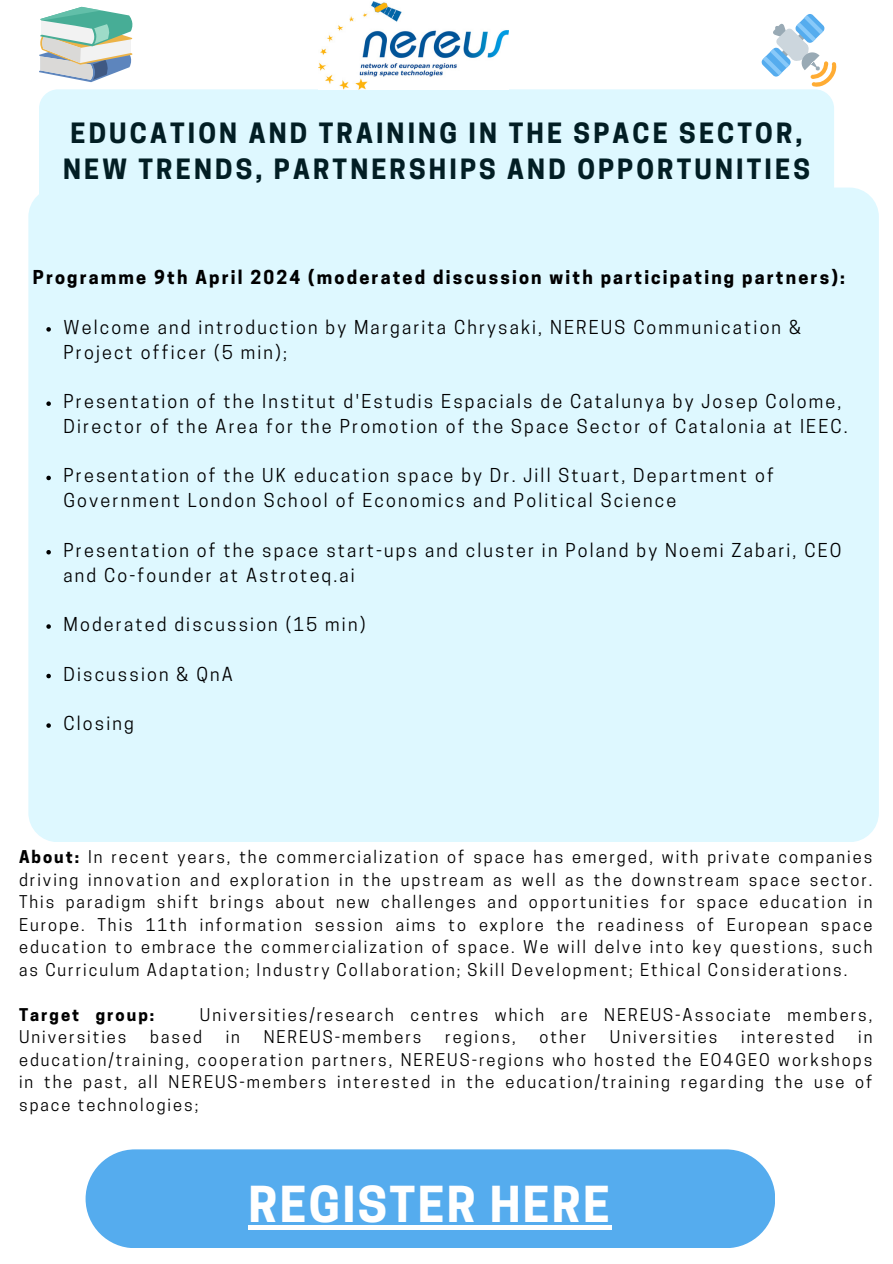
<style>
.page{position:relative;width:893px;height:1264px;background:#fff}
.page>*{position:absolute;margin:0;border:0;box-sizing:border-box;transform-origin:0 0}
.t1{font:700 46.5px "Cooper Hewitt";letter-spacing:.05em;color:#fff}
.t2{font:700 26.25px/36px "Cooper Hewitt";letter-spacing:.12em;color:#021e24}
.t3{font:18px/24.8px "Cooper Hewitt";letter-spacing:.12em;color:#000}
.t4{font:700 18px "Cooper Hewitt";letter-spacing:.12em;color:#000}
.t5{font:16.5px/22.5px "Cooper Hewitt";letter-spacing:.12em;color:#000;text-align:justify}
.t6{font:700 16.5px "Cooper Hewitt";letter-spacing:.12em;color:#000}
.s1{font-weight:700}
</style>
<div class="page">
<svg style="left:39px;top:7px;width:93px;height:75px"></svg>
<div style="left:39px;top:89px;width:795px;height:134px;background:#def8ff;border-radius:19px"></div>
<div style="left:28px;top:187px;width:850px;height:655px;background:#def8ff;border-radius:29px"></div>
<svg style="left:46px;top:327px;width:5px;height:4px"></svg>
<svg style="left:46px;top:401px;width:5px;height:5px"></svg>
<svg style="left:46px;top:475px;width:5px;height:5px"></svg>
<svg style="left:46px;top:550px;width:5px;height:4px"></svg>
<svg style="left:46px;top:624px;width:5px;height:4px"></svg>
<svg style="left:46px;top:673px;width:5px;height:5px"></svg>
<svg style="left:46px;top:723px;width:5px;height:4px"></svg>
<img style="left:318px;top:1px;width:190px;height:88px">
<svg style="left:761px;top:14px;width:76px;height:73px"></svg>
<div style="left:86px;top:1149px;width:689px;height:99px;background:#55acee;border-radius:49px"></div>
<hr style="left:248px;top:1225px;width:364px;height:4px;background:#fff">
<p class="t2" style="left:63px;top:119px;width:748px">EDUCATION AND TRAINING IN THE SPACE SECTOR,<br>NEW TRENDS, PARTNERSHIPS AND OPPORTUNITIES</p>
<p class="t4" style="left:33px;top:271px;width:813px">Programme 9th April 2024 (moderated discussion with participating partners):</p>
<h2 class="t3" style="left:63px;top:317px;width:739px">Welcome and introduction by Margarita Chrysaki, NEREUS Communication &amp;<br>Project officer (5 min);</h2>
<h3 class="t3" style="left:63px;top:391px;width:785px">Presentation of the Institut d'Estudis Espacials de Catalunya by Josep Colome,<br>Director of the Area for the Promotion of the Space Sector of Catalonia at IEEC.</h3>
<p class="t3" style="left:63px;top:465px;width:711px">Presentation of the UK education space by Dr. Jill Stuart, Department of<br>Government London School of Economics and Political Science</p>
<p class="t3" style="left:63px;top:540px;width:779px">Presentation of the space start-ups and cluster in Poland by Noemi Zabari, CEO and Co-founder at Astroteq.ai</p>
<p class="t3" style="left:63px;top:614px;width:303px">Moderated discussion (15 min)</p>
<p class="t3" style="left:63px;top:663px;width:171px">Discussion &amp; QnA</p>
<p class="t3" style="left:63px;top:713px;width:72px">Closing</p>
<p class="t5" style="left:19px;top:847px;width:854px"><span class="s1">About:</span> In recent years, the commercialization of space has emerged, with private companies driving innovation and exploration in the upstream as well as the downstream space sector.<br>This paradigm shift brings about new challenges and opportunities for space education in Europe. This 11th information session aims to explore the readiness of European space education to embrace the commercialization of space. We will delve into key questions, such as Curriculum Adaptation; Industry Collaboration; Skill Development; Ethical Considerations.</p>
<p class="t6" style="left:19px;top:1008px;width:137px">Target group:</p>
<p class="t5" style="left:200px;top:1005px;width:674px">Universities/research centres which are NEREUS-Associate members,</p>
<p class="t5" style="left:19px;top:1027px;width:109px">Universities</p>
<p class="t5" style="left:150px;top:1027px;width:53px">based</p>
<p class="t5" style="left:226px;top:1027px;width:16px">in</p>
<p class="t5" style="left:264px;top:1027px;width:159px">NEREUS-members</p>
<p class="t5" style="left:445px;top:1027px;width:72px">regions,</p>
<p class="t5" style="left:539px;top:1027px;width:48px">other</p>
<p class="t5" style="left:610px;top:1027px;width:109px">Universities</p>
<p class="t5" style="left:741px;top:1027px;width:95px">interested</p>
<p class="t5" style="left:19px;top:1027px;width:854px;text-indent:839px">in education/training, cooperation partners, NEREUS-regions who hosted the EO4GEO workshops in the past, all NEREUS-members interested in the education/training regarding the use of space technologies;</p>
<p class="t1" style="left:248px;top:1186px;width:363px">REGISTER HERE</p>
</div>
